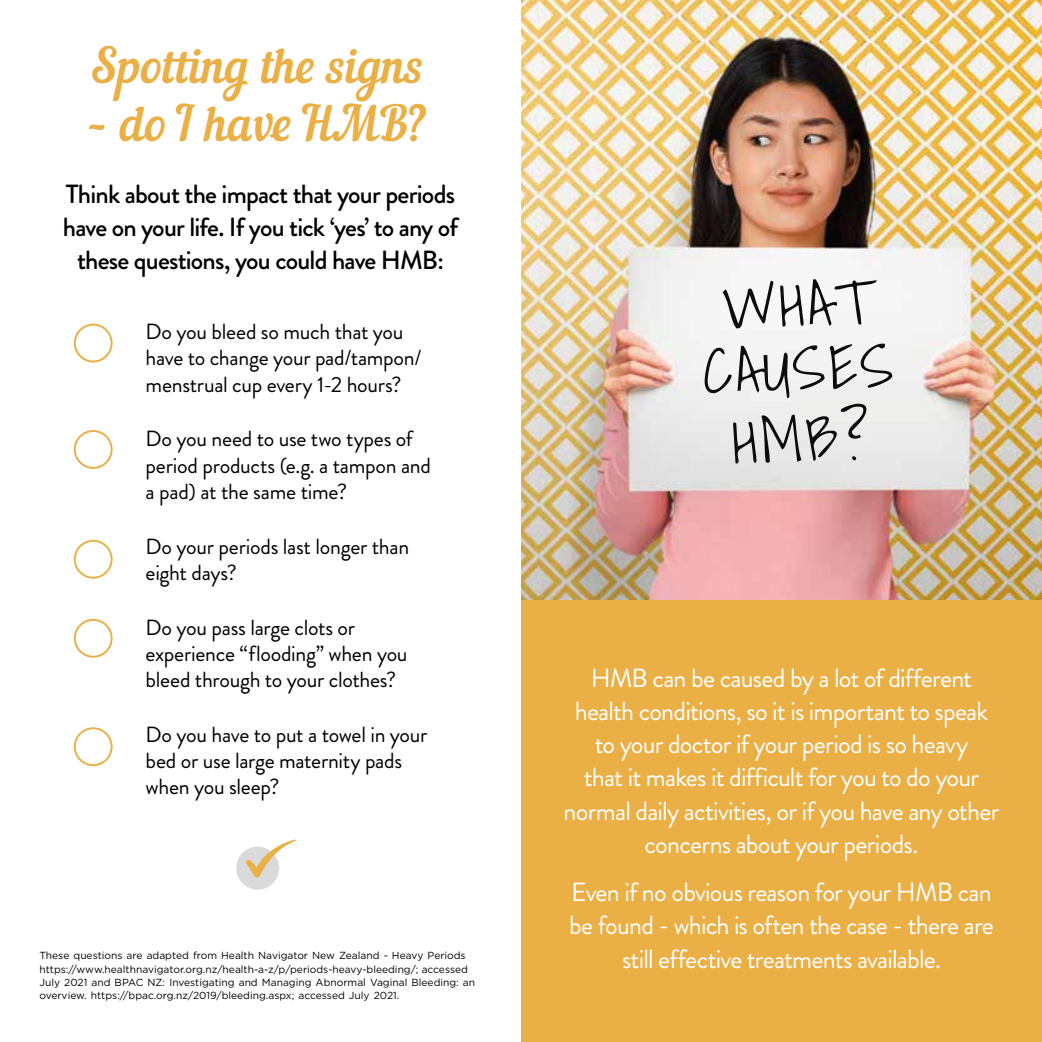
<style>
.page{position:relative;width:1042px;height:1042px;background:#fff}
.page>*{position:absolute;margin:0;border:0;box-sizing:border-box;transform-origin:0 0}
.t1{font:300 61.77px/64.8px "Shadows Into";color:#000;text-align:center}
.t2{font:48.3px "Nautilus Pompilius";color:#eaaf45}
.t3{font:26.25px/33.2px "Brandon Grotesque";letter-spacing:-.03em;color:#fff;text-align:center}
.t4{font:500 26.25px/33.2px "Brandon Grotesque";letter-spacing:-.03em;color:#000;text-align:center}
.t5{font:21.88px/26.2px "Brandon Grotesque";letter-spacing:-.015em;color:#000}
.t6{font:10.15px/13.1px "Gotham";color:#000}
</style>
<div class="page">
<img style="left:521px;top:0;width:521px;height:601px">
<div style="left:521px;top:601px;width:521px;height:441px;background:#eaaf45"></div>
<div style="left:74px;top:324px;width:39px;height:38px;border:2px solid #eaaf45;border-radius:50%"></div>
<div style="left:74px;top:430px;width:39px;height:39px;border:2px solid #eaaf45;border-radius:50%"></div>
<div style="left:74px;top:727px;width:39px;height:39px;border:2px solid #eaaf45;border-radius:50%"></div>
<div style="left:74px;top:540px;width:39px;height:39px;border:2px solid #eaaf45;border-radius:50%"></div>
<div style="left:74px;top:619px;width:39px;height:39px;border:2px solid #eaaf45;border-radius:50%"></div>
<div style="left:236px;top:846px;width:43px;height:43px;background:#dadada;border-radius:50%"></div>
<svg style="left:245px;top:839px;width:51px;height:39px"></svg>
<h2 class="t2" style="left:91px;top:37px;width:335px">Spotting the signs</h2>
<h2 class="t2" style="left:89px;top:95px;width:339px">– do I have HMB?</h2>
<p class="t4" style="left:63px;top:177px;width:397px">Think about the impact that your periods have on your life. If you tick ‘yes’ to any of these questions, you could have HMB:</p>
<p class="t5" style="left:146px;top:319px;width:277px">Do you bleed so much that you have to change your pad/tampon/ menstrual cup every 1-2 hours?</p>
<p class="t5" style="left:146px;top:426px;width:287px">Do you need to use two types of period products (e.g. a tampon and a pad) at the same time?</p>
<p class="t5" style="left:146px;top:533px;width:265px">Do your periods last longer than eight days?</p>
<p class="t5" style="left:146px;top:614px;width:263px">Do you pass large clots or experience “flooding” when you bleed through to your clothes?</p>
<p class="t5" style="left:146px;top:721px;width:283px">Do you have to put a towel in your bed or use large maternity pads when you sleep?</p>
<p class="t6" style="left:39px;top:949px;width:437px">These questions are adapted from Health Navigator New Zealand - Heavy Periods https://www.healthnavigator.org.nz/health-a-z/p/periods-heavy-bleeding/; accessed July 2021 and BPAC NZ: Investigating and Managing Abnormal Vaginal Bleeding: an overview. https://bpac.org.nz/2019/bleeding.aspx; accessed July 2021.</p>
<h1 class="t1" style="left:701px;top:272px;width:192px;rotate:-1deg">WHAT<br>CAUSES</h1>
<h1 class="t1" style="left:731px;top:407px;width:138px;rotate:-1deg">HMB?</h1>
<p class="t3" style="left:563px;top:661px;width:437px">HMB can be caused by a lot of different health conditions, so it is important to speak to your doctor if your period is so heavy<br>that it makes it difficult for you to do your normal daily activities, or if you have any other concerns about your periods.</p>
<p class="t3" style="left:569px;top:876px;width:426px">Even if no obvious reason for your HMB can be found - which is often the case - there are still effective treatments available.</p>
</div>
